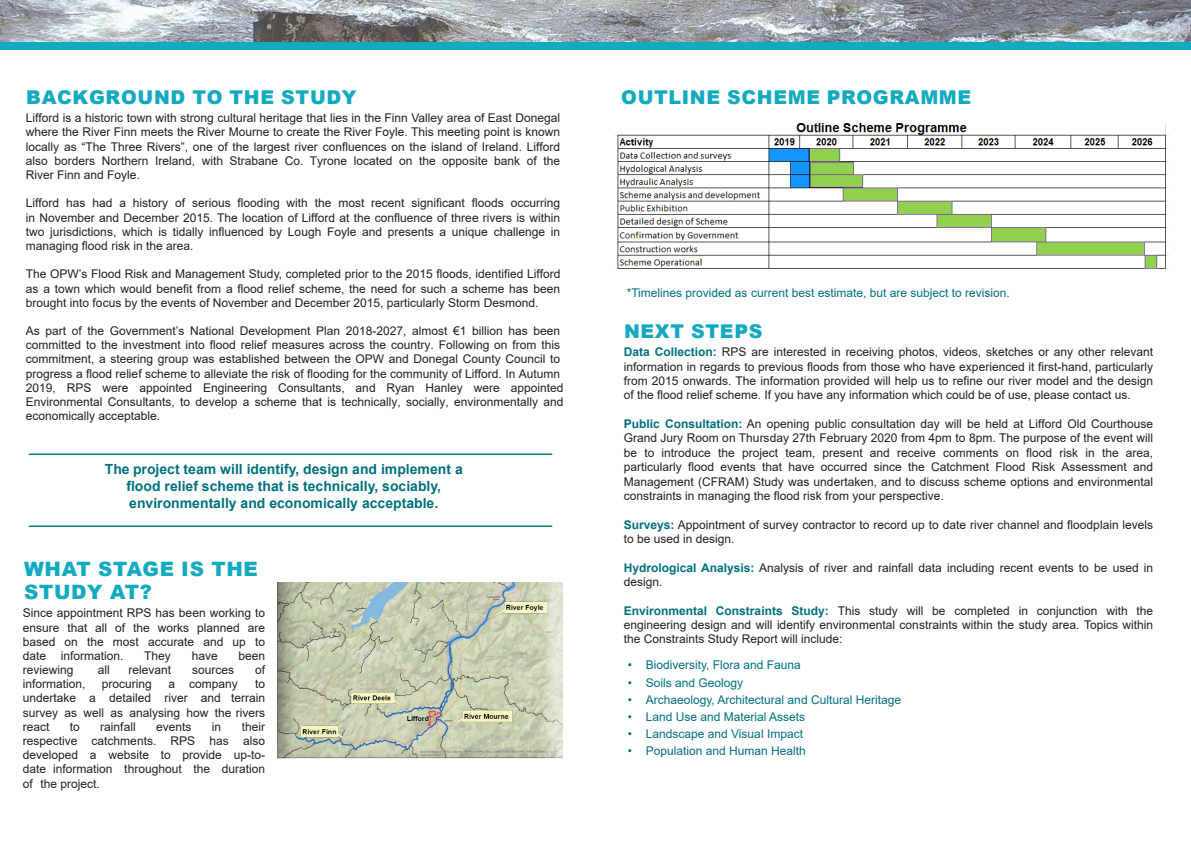
<style>
.page{position:relative;width:1191px;height:842px;background:#fff}
.page>*{position:absolute;margin:0;border:0;box-sizing:border-box;transform-origin:0 0}
.t1{font:900 19.8px/23.8px "Arial";letter-spacing:.035em;color:#12aabf}
.t2{font:900 19px "Arial";letter-spacing:.035em;color:#12aabf}
.t3{font:700 14px/16.8px "Arial";color:#01717f;text-align:center}
.t4{font:12px/14.2px "Arial";color:#231f20;text-align:justify}
.t5{font:12px "Arial";color:#01717f}
.s1{font-weight:700;color:#01717f}
</style>
<div class="page">
<svg style="left:0;top:0;width:1191px;height:43px;background:#9ea4ab"></svg>
<div style="left:0;top:43px;width:1191px;height:7px;background:#12aabf"></div>
<hr style="left:29px;top:453px;width:523px;height:2px;background:#01717f">
<hr style="left:29px;top:525px;width:523px;height:2px;background:#01717f">
<div style="left:276px;top:556px;width:287px;height:202px;background:#231f20;opacity:.75"></div>
<img style="left:616px;top:123px;width:552px;height:148px">
<h2 class="t2" style="left:26px;top:84px;width:332px">BACKGROUND TO THE STUDY</h2>
<p class="t4" style="left:26px;top:111px;width:536px">Lifford is a historic town with strong cultural heritage that lies in the Finn Valley area of East Donegal where the River Finn meets the River Mourne to create the River Foyle. This meeting point is known locally as “The Three Rivers”, one of the largest river confluences on the island of Ireland. Lifford also borders Northern Ireland, with Strabane Co. Tyrone located on the opposite bank of the River Finn and Foyle.</p>
<p class="t4" style="left:26px;top:196px;width:535px">Lifford has had a history of serious flooding with the most recent significant floods occurring in November and December 2015. The location of Lifford at the confluence of three rivers is within two jurisdictions, which is tidally influenced by Lough Foyle and presents a unique challenge in managing flood risk in the area.</p>
<p class="t4" style="left:26px;top:267px;width:536px">The OPW’s Flood Risk and Management Study, completed prior to the 2015 floods, identified Lifford as a town which would benefit from a flood relief scheme, the need for such a scheme has been brought into focus by the events of November and December 2015, particularly Storm Desmond.</p>
<p class="t4" style="left:26px;top:324px;width:539px;text-align:left">As part of the Government’s National Development Plan 2018-2027, almost €1 billion has been committed to the investment into flood relief measures across the country. Following on from this commitment, a steering group was established between the OPW and Donegal County Council to progress a flood relief scheme to alleviate the risk of flooding for the community of Lifford. In Autumn 2019, RPS were appointed Engineering Consultants, and Ryan Hanley were appointed Environmental Consultants, to develop a scheme that is technically, socially, environmentally and economically acceptable.</p>
<p class="t3" style="left:105px;top:461px;width:359px">The project team will identify, design and implement a flood relief scheme that is technically, sociably, environmentally and economically acceptable.</p>
<h1 class="t1" style="left:24px;top:556px;width:235px">WHAT STAGE IS THE<br>STUDY AT?</h1>
<p class="t4" style="left:23px;top:606px;width:244px">Since appointment RPS has been working to ensure that all of the works planned are based on the most accurate and up to date information.</p>
<p class="t4" style="left:144px;top:648px;width:28px">They</p>
<p class="t4" style="left:192px;top:648px;width:28px">have</p>
<p class="t4" style="left:238px;top:648px;width:28px">been</p>
<p class="t4" style="left:23px;top:663px;width:52px">reviewing</p>
<p class="t4" style="left:98px;top:663px;width:13px">all</p>
<p class="t4" style="left:128px;top:663px;width:44px">relevant</p>
<p class="t4" style="left:192px;top:663px;width:44px">sources</p>
<p class="t4" style="left:255px;top:663px;width:12px">of</p>
<p class="t4" style="left:23px;top:677px;width:64px">information,</p>
<p class="t4" style="left:102px;top:677px;width:52px">procuring</p>
<p class="t4" style="left:168px;top:677px;width:71px">a company</p>
<p class="t4" style="left:23px;top:677px;width:244px;text-indent:232px">to undertake a detailed river and terrain survey as well as analysing how the rivers react</p>
<p class="t4" style="left:70px;top:719px;width:12px">to</p>
<p class="t4" style="left:100px;top:719px;width:37px">rainfall</p>
<p class="t4" style="left:156px;top:719px;width:37px">events</p>
<p class="t4" style="left:212px;top:719px;width:11px">in</p>
<p class="t4" style="left:23px;top:719px;width:244px;text-indent:219px">their respective catchments. RPS has also developed a website to provide up-to&shy;date information throughout the duration of the project.</p>
<h2 class="t2" style="left:621px;top:84px;width:351px">OUTLINE SCHEME PROGRAMME</h2>
<p class="t5" style="left:626px;top:284px;width:385px">*Timelines provided as current best estimate, but are subject to revision.</p>
<h2 class="t2" style="left:624px;top:317px;width:140px">NEXT STEPS</h2>
<p class="t4" style="left:624px;top:345px;width:531px"><span class="s1">Data Collection:</span> RPS are interested in receiving photos, videos, sketches or any other relevant information in regards to previous floods from those who have experienced it first-hand, particularly from 2015 onwards. The information provided will help us to refine our river model and the design of the flood relief scheme. If you have any information which could be of use, please contact us.</p>
<p class="t4" style="left:624px;top:417px;width:531px"><span class="s1">Public Consultation:</span> An opening public consultation day will be held at Lifford Old Courthouse Grand Jury Room on Thursday 27th February 2020 from 4pm to 8pm. The purpose of the event will be to introduce the project team, present and receive comments on flood risk in the area, particularly flood events that have occurred since the Catchment Flood Risk Assessment and Management (CFRAM) Study was undertaken, and to discuss scheme options and environmental constraints in managing the flood risk from your perspective.</p>
<p class="t4" style="left:624px;top:517px;width:531px"><span class="s1">Surveys:</span> Appointment of survey contractor to record up to date river channel and floodplain levels to be used in design.</p>
<p class="t4" style="left:624px;top:560px;width:531px"><span class="s1">Hydrological Analysis:</span> Analysis of river and rainfall data including recent events to be used in design.</p>
<p class="t4" style="left:624px;top:603px;width:531px"><span class="s1">Environmental Constraints Study:</span> This study will be completed in conjunction with the engineering design and will identify environmental constraints within the study area. Topics within the Constraints Study Report will include:</p>
<p class="t5" style="left:628px;top:657px;width:175px">• Biodiversity, Flora and Fauna</p>
<p class="t5" style="left:628px;top:674px;width:117px">• Soils and Geology</p>
<p class="t5" style="left:628px;top:691px;width:275px">• Archaeology, Architectural and Cultural Heritage</p>
<p class="t5" style="left:628px;top:708px;width:179px">• Land Use and Material Assets</p>
<p class="t5" style="left:628px;top:726px;width:177px">• Landscape and Visual Impact</p>
<p class="t5" style="left:628px;top:743px;width:180px">• Population and Human Health</p>
</div>
